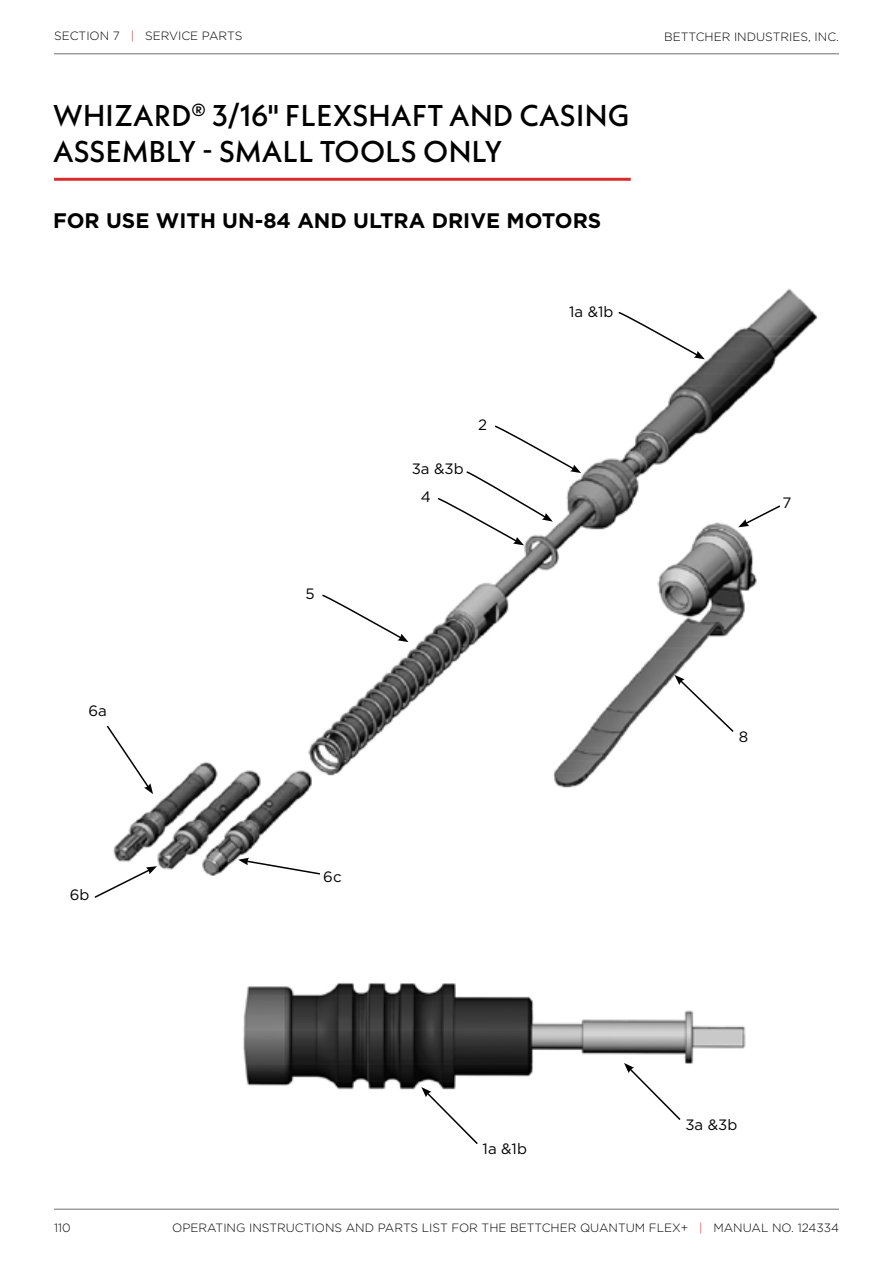
<style>
.page{position:relative;width:893px;height:1263px;background:#fff}
.page>*{position:absolute;margin:0;border:0;box-sizing:border-box;transform-origin:0 0}
.t1{font:500 30px/36px "Neue Kabel";letter-spacing:.01em;color:#000}
.t2{font:700 21px "Gotham";color:#000}
.t3{font:15px/27.6px "Gotham";color:#000}
.t4{font:300 12px "Gotham";color:#000}
.s1{color:#da2c2f}
</style>
<div class="page">
<hr style="left:54px;top:54px;width:785px;height:1px;background:#6e6f72">
<hr style="left:54px;top:1209px;width:785px;height:1px;background:#6e6f72">
<img style="left:243px;top:983px;width:503px;height:107px">
<svg style="left:624px;top:1063px;width:58px;height:57px"></svg>
<svg style="left:421px;top:1087px;width:58px;height:57px"></svg>
<img style="left:113px;top:288px;width:705px;height:588px">
<svg style="left:436px;top:425px;width:145px;height:120px"></svg>
<svg style="left:321px;top:594px;width:88px;height:48px"></svg>
<svg style="left:106px;top:724px;width:47px;height:70px"></svg>
<svg style="left:94px;top:866px;width:63px;height:32px"></svg>
<svg style="left:238px;top:858px;width:84px;height:18px"></svg>
<svg style="left:738px;top:504px;width:44px;height:23px"></svg>
<svg style="left:674px;top:675px;width:61px;height:58px"></svg>
<svg style="left:617px;top:311px;width:88px;height:48px"></svg>
<hr style="left:54px;top:178px;width:577px;height:3px;background:#da2c2f">
<p class="t4" style="left:54px;top:28px;width:190px">SECTION 7 <span class="s1">|</span> SERVICE PARTS</p>
<p class="t4" style="left:664px;top:29px;width:176px">BETTCHER INDUSTRIES, INC.</p>
<h1 class="t1" style="left:53px;top:97px;width:578px">WHIZARD<sup>®</sup> 3/16" FLEXSHAFT AND CASING<br>ASSEMBLY - SMALL TOOLS ONLY</h1>
<h2 class="t2" style="left:53px;top:207px;width:550px">FOR USE WITH UN-84 AND ULTRA DRIVE MOTORS</h2>
<p class="t3" style="left:89px;top:696px;width:20px">6a</p>
<p class="t3" style="left:70px;top:881px;width:21px">6b</p>
<p class="t3" style="left:305px;top:579px;width:11px">5</p>
<p class="t3" style="left:421px;top:455px;width:44px;text-indent:-9px">3a &amp;3b<br>4</p>
<p class="t3" style="left:478px;top:410px;width:10px">2</p>
<p class="t3" style="left:569px;top:298px;width:46px">1a &amp;1b</p>
<p class="t3" style="left:323px;top:862px;width:20px">6c</p>
<p class="t3" style="left:782px;top:489px;width:10px">7</p>
<p class="t3" style="left:739px;top:722px;width:11px">8</p>
<p class="t4" style="left:54px;top:1220px;width:18px">110</p>
<p class="t3" style="left:483px;top:1135px;width:46px">1a &amp;1b</p>
<p class="t3" style="left:685px;top:1111px;width:53px">3a &amp;3b</p>
<p class="t4" style="left:172px;top:1220px;width:668px">OPERATING INSTRUCTIONS AND PARTS LIST FOR THE BETTCHER QUANTUM FLEX+ <span class="s1">|</span> MANUAL NO. 124334</p>
</div>
